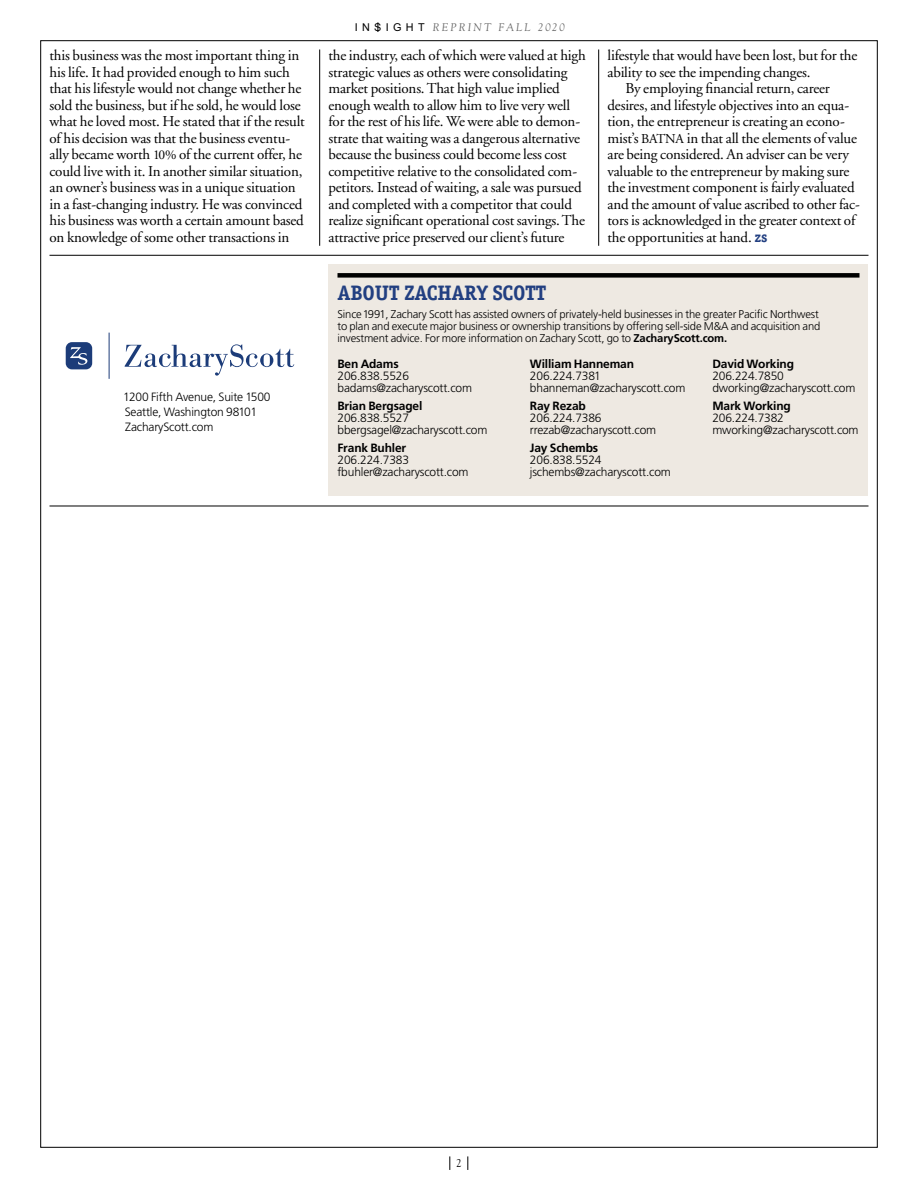
<style>
.page{position:relative;width:918px;height:1188px;background:#fff}
.page>*{position:absolute;margin:0;border:0;box-sizing:border-box;transform-origin:0 0}
.t1{font:700 21px "Officina Serif";letter-spacing:-.015em;color:#223f81}
.t2{font:15px/16.5px "Adobe Garamond";letter-spacing:-.015em;color:#000}
.t3{font:300 12px/12px "Frutiger LT Std";letter-spacing:-.015em;color:#000}
.t4{font:700 12px "Frutiger";letter-spacing:-.015em;color:#000}
.t5{font:300 11.25px/12px "Frutiger LT Std";letter-spacing:-.015em;color:#000}
.t6{font:11.25px "Goudy";color:#000}
.t7{font:italic 10.95px "Goudy";letter-spacing:.2em;color:#636363}
.s1{font-family:"Arial";font-style:normal;font-size:10.8px;color:#000}
.s2{font-size:13.5px}
.s3{font-family:"Officina Serif";font-weight:700;color:#223f81}
.s4{font-family:"Frutiger";font-weight:700}
</style>
<div class="page">
<hr style="left:319px;top:50px;width:1px;height:196px;background:#000">
<svg style="left:450px;top:1156px;width:1px;height:14px"></svg>
<svg style="left:468px;top:1156px;width:1px;height:14px"></svg>
<hr style="left:598px;top:50px;width:1px;height:196px;background:#000">
<hr style="left:50px;top:506px;width:818px;height:1px;background:#000">
<hr style="left:50px;top:255px;width:818px;height:1px;background:#000">
<svg style="left:125px;top:344px;width:169px;height:32px"></svg>
<div style="left:66px;top:342px;width:26px;height:27px;background:#1c3c79;border-radius:6px"></div>
<svg style="left:70px;top:347px;width:17px;height:18px"></svg>
<hr style="left:109px;top:333px;width:1px;height:46px;background:#1c3c79">
<div style="left:328px;top:264px;width:540px;height:232px;background:#eee9e2"></div>
<div style="left:338px;top:273px;width:522px;height:5px;background:#000"></div>
<p class="t7" style="left:355px;top:21px;width:212px"><span class="s1">I N S I G H T</span> REPRINT FALL 2020</p>
<p class="t2" style="left:50px;top:48px;width:257px">this business was the most important thing in his life. It had provided enough to him such that his lifestyle would not change whether he sold the business, but if he sold, he would lose what he loved most. He stated that if the result of his decision was that the business eventu&shy;ally became worth <span class="s2">10%</span> of the current offer, he could live with it. In another similar situation, an owner’s business was in a unique situation in a fast-changing industry. He was convinced his business was worth a certain amount based on knowledge of some other transactions in</p>
<p class="t2" style="left:329px;top:48px;width:259px">the industry, each of which were valued at high strategic values as others were consolidating market positions. That high value implied enough wealth to allow him to live very well for the rest of his life. We were able to demon&shy;strate that waiting was a dangerous alternative because the business could become less cost competitive relative to the consolidated com&shy;petitors. Instead of waiting, a sale was pursued and completed with a competitor that could realize significant operational cost savings. The attractive price preserved our client’s future</p>
<p class="t2" style="left:608px;top:48px;width:251px">lifestyle that would have been lost, but for the</p>
<p class="t2" style="left:608px;top:64px;width:205px">ability to see the impending changes.</p>
<p class="t2" style="left:626px;top:81px;width:206px">By employing financial return, career</p>
<p class="t2" style="left:608px;top:97px;width:243px">desires, and lifestyle objectives into an equa-</p>
<p class="t2" style="left:608px;top:114px;width:239px">tion, the entrepreneur is creating an econo-</p>
<p class="t2" style="left:608px;top:130px;width:251px">mist’s <span class="s2">BATNA</span> in that all the elements of value</p>
<p class="t2" style="left:608px;top:147px;width:243px">are being considered. An adviser can be very</p>
<p class="t2" style="left:608px;top:163px;width:243px">valuable to the entrepreneur by making sure</p>
<p class="t2" style="left:608px;top:180px;width:249px">the investment component is fairly evaluated</p>
<p class="t2" style="left:608px;top:196px;width:254px">and the amount of value ascribed to other fac-</p>
<p class="t2" style="left:608px;top:213px;width:249px">tors is acknowledged in the greater context of</p>
<p class="t2" style="left:608px;top:229px;width:162px">the opportunities at hand. <span class="s3">zs</span></p>
<p class="t3" style="left:123px;top:389px;width:149px;line-height:15px">1200 Fifth Avenue, Suite 1500<br>Seattle, Washington 98101<br>ZacharyScott.com</p>
<h1 class="t1" style="left:338px;top:280px;width:210px">ABOUT ZACHARY SCOTT</h1>
<p class="t5" style="left:337px;top:308px;width:484px">Since 1991, Zachary Scott has assisted owners of privately-held businesses in the greater Pacific Northwest to plan and execute major business or ownership transitions by offering sell-side M&amp;A and acquisition and investment advice. For more information on Zachary Scott, go to <span class="s4">ZacharyScott.com.</span></p>
<p class="t4" style="left:338px;top:357px;width:63px">Ben Adams</p>
<p class="t3" style="left:338px;top:370px;width:136px">206.838.5526 badams@zacharyscott.com</p>
<p class="t4" style="left:338px;top:399px;width:86px">Brian Bergsagel</p>
<p class="t3" style="left:338px;top:412px;width:151px">206.838.5527 bbergsagel@zacharyscott.com</p>
<p class="t4" style="left:338px;top:441px;width:70px">Frank Buhler</p>
<p class="t3" style="left:338px;top:454px;width:133px">206.224.7383 fbuhler@zacharyscott.com</p>
<p class="t4" style="left:530px;top:357px;width:106px">William Hanneman</p>
<p class="t3" style="left:530px;top:370px;width:157px">206.224.7381 bhanneman@zacharyscott.com</p>
<p class="t4" style="left:530px;top:399px;width:57px">Ray Rezab</p>
<p class="t3" style="left:530px;top:412px;width:128px">206.224.7386 rrezab@zacharyscott.com</p>
<p class="t4" style="left:530px;top:441px;width:70px">Jay Schembs</p>
<p class="t3" style="left:530px;top:454px;width:142px">206.838.5524 jschembs@zacharyscott.com</p>
<p class="t4" style="left:712px;top:357px;width:83px">David Working</p>
<p class="t3" style="left:712px;top:370px;width:144px">206.224.7850 dworking@zacharyscott.com</p>
<p class="t4" style="left:712px;top:399px;width:80px">Mark Working</p>
<p class="t3" style="left:712px;top:412px;width:148px">206.224.7382 mworking@zacharyscott.com</p>
<p class="t6" style="left:456px;top:1156px;width:7px">2</p>
</div>
